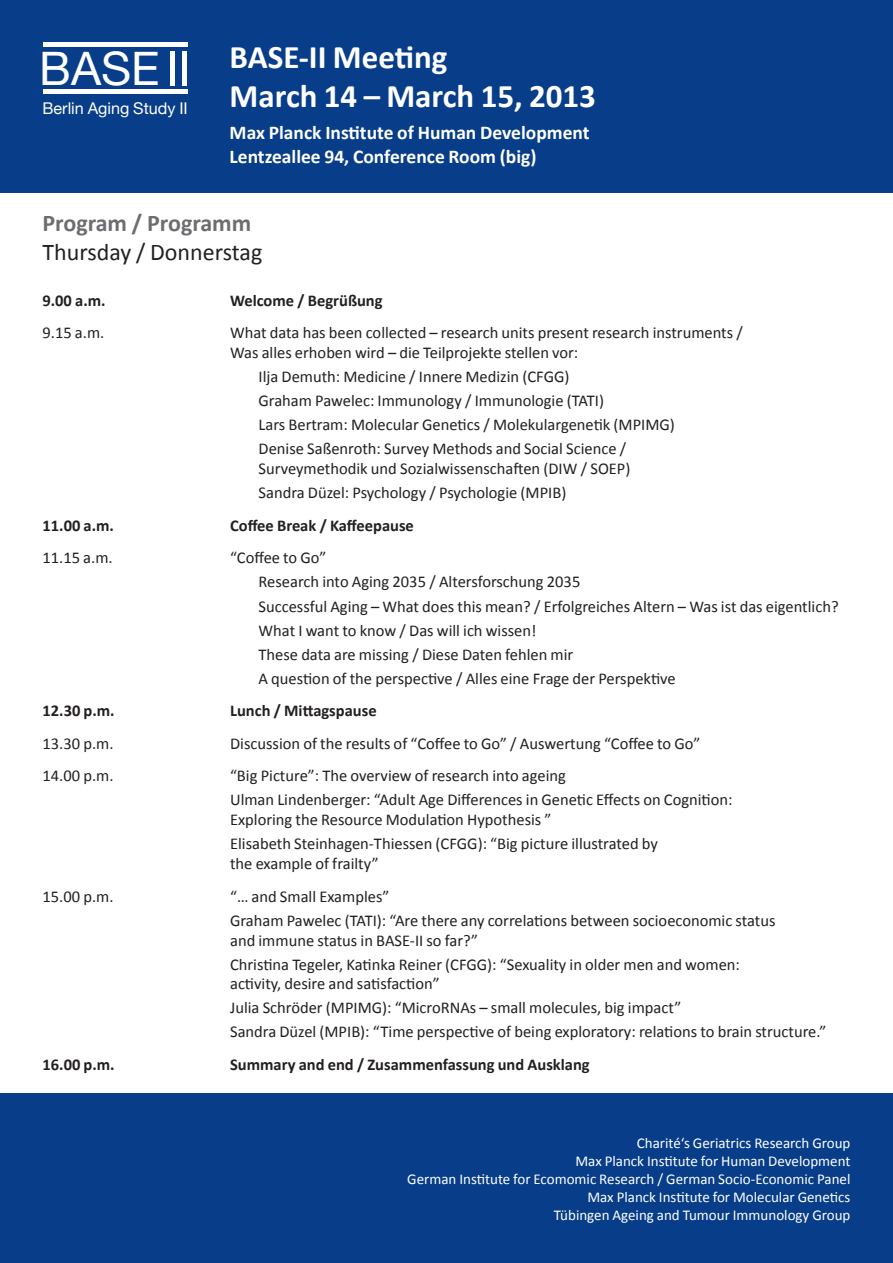
<style>
.page{position:relative;width:893px;height:1263px;background:#fff}
.page>*{position:absolute;margin:0;border:0;box-sizing:border-box;transform-origin:0 0}
.t1{font:46.5px "Helvetica Neue";color:#fff}
.t2{font:700 33px/39.6px "Calibri";color:#fff}
.t3{font:24px "Calibri";color:#231f20}
.t4{font:700 24px "Calibri";color:#6c6d70}
.t5{font:700 19.5px/23.4px "Calibri";color:#fff}
.t6{font:16.5px/24px "Calibri";color:#231f20}
.t7{font:700 16.5px "Calibri";color:#231f20}
.t8{font:16.2px "Helvetica Neue";color:#fff}
.t9{font:15px/18px "Calibri";color:#fff;text-align:right}
</style>
<div class="page">
<div style="left:0;top:0;width:893px;height:192px;background:#083e89"></div>
<div style="left:0;top:1094px;width:893px;height:169px;background:#083e89"></div>
<hr style="left:171px;top:51px;width:4px;height:34px;background:#fff">
<hr style="left:183px;top:51px;width:4px;height:34px;background:#fff">
<hr style="left:43px;top:43px;width:145px;height:4px;background:#fff">
<div style="left:43px;top:89px;width:145px;height:5px;background:#fff"></div>
<h1 class="t1" style="left:39px;top:41px;width:122px">BASE</h1>
<p class="t8" style="left:43px;top:98px;width:147px">Berlin Aging Study II</p>
<h2 class="t2" style="left:230px;top:37px;width:368px">BASE-II Meeting<br>March 14 – March 15, 2013</h2>
<p class="t5" style="left:230px;top:121px;width:361px">Max Planck Institute of Human Development<br>Lentzeallee 94, Conference Room (big)</p>
<h3 class="t4" style="left:43px;top:208px;width:210px">Program / Programm</h3>
<h3 class="t3" style="left:43px;top:236px;width:221px">Thursday / Donnerstag</h3>
<p class="t7" style="left:43px;top:290px;width:65px">9.00 a.m.</p>
<p class="t7" style="left:230px;top:290px;width:154px">Welcome / Begrüßung</p>
<p class="t6" style="left:43px;top:321px;width:63px">9.15 a.m.</p>
<p class="t6" style="left:230px;top:323px;width:514px;line-height:19.8px">What data has been collected – research units present research instruments /<br>Was alles erhoben wird – die Teilprojekte stellen vor:</p>
<p class="t6" style="left:259px;top:365px;width:418px">Ilja Demuth: Medicine / Innere Medizin (CFGG)<br>Graham Pawelec: Immunology / Immunologie (TATI)<br>Lars Bertram: Molecular Genetics / Molekulargenetik (MPIMG)<br>Denise Saßenroth: Survey Methods and Social Science /</p>
<p class="t6" style="left:259px;top:457px;width:373px">Surveymethodik und Sozialwissenschaften (DIW / SOEP)<br>Sandra Düzel: Psychology / Psychologie (MPIB)</p>
<p class="t7" style="left:43px;top:515px;width:73px">11.00 a.m.</p>
<p class="t7" style="left:230px;top:515px;width:185px">Coffee Break / Kaffeepause</p>
<p class="t6" style="left:43px;top:546px;width:72px">11.15 a.m.</p>
<p class="t6" style="left:259px;top:546px;width:582px;text-indent:-29px">“Coffee to Go”<br>Research into Aging 2035 / Altersforschung 2035<br>Successful Aging – What does this mean? / Erfolgreiches Altern – Was ist das eigentlich?<br>What I want to know / Das will ich wissen!<br>These data are missing / Diese Daten fehlen mir<br>A question of the perspective / Alles eine Frage der Perspektive</p>
<p class="t7" style="left:43px;top:700px;width:74px">12.30 p.m.</p>
<p class="t7" style="left:230px;top:700px;width:148px">Lunch / Mittagspause</p>
<p class="t6" style="left:43px;top:731px;width:72px">13.30 p.m.</p>
<p class="t6" style="left:230px;top:731px;width:472px">Discussion of the results of “Coffee to Go” / Auswertung “Coffee to Go”</p>
<p class="t6" style="left:43px;top:764px;width:72px">14.00 p.m.</p>
<p class="t6" style="left:230px;top:764px;width:504px">“Big Picture”: The overview of research into ageing<br>Ulman Lindenberger: “Adult Age Differences in Genetic Effects on Cognition:</p>
<p class="t6" style="left:230px;top:808px;width:429px">Exploring the Resource Modulation Hypothesis ”<br>Elisabeth Steinhagen-Thiessen (CFGG): “Big picture illustrated by</p>
<p class="t6" style="left:230px;top:852px;width:150px">the example of frailty”</p>
<p class="t6" style="left:43px;top:884px;width:72px">15.00 p.m.</p>
<p class="t6" style="left:230px;top:884px;width:547px">“… and Small Examples”<br>Graham Pawelec (TATI): “Are there any correlations between socioeconomic status</p>
<p class="t6" style="left:230px;top:928px;width:511px">and immune status in BASE-II so far?”<br>Christina Tegeler, Katinka Reiner (CFGG): “Sexuality in older men and women:</p>
<p class="t6" style="left:230px;top:972px;width:598px">activity, desire and satisfaction”<br>Julia Schröder (MPIMG): “MicroRNAs – small molecules, big impact”<br>Sandra Düzel (MPIB): “Time perspective of being exploratory: relations to brain structure.”</p>
<p class="t7" style="left:43px;top:1054px;width:74px">16.00 p.m.</p>
<p class="t7" style="left:230px;top:1054px;width:361px">Summary and end / Zusammenfassung und Ausklang</p>
<p class="t9" style="left:407px;top:1134px;width:445px">Charité‘s Geriatrics Research Group<br>Max Planck Institute for Human Development<br>German Institute for Ecomomic Research / German Socio-Economic Panel Max Planck Institute for Molecular Genetics<br>Tübingen Ageing and Tumour Immunology Group</p>
</div>
